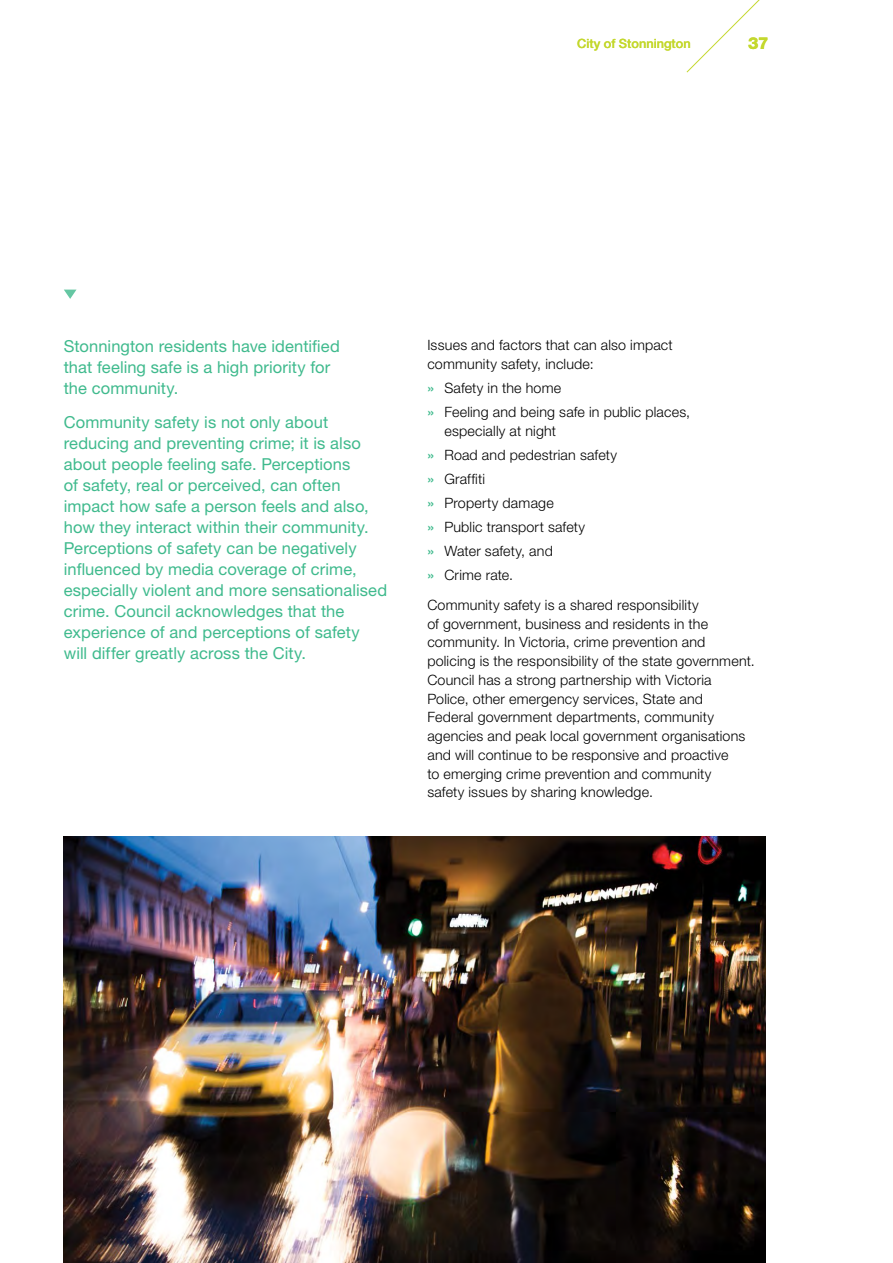
<style>
.page{position:relative;width:893px;height:1263px;background:#fff}
.page>*{position:absolute;margin:0;border:0;box-sizing:border-box;transform-origin:0 0}
.t1{font:16.5px/21px "Helvetica Neue LT Std";letter-spacing:.005em;color:#3fba8d}
.t2{font:800 16.5px "Helvetica Neue LT Std";color:#c4d82e}
.t3{font:300 14.25px/18.8px "Helvetica Neue LT Std";letter-spacing:.015em;color:#000}
.t4{font:500 12.75px "Helvetica Neue LT Pro";color:#c4d82e}
.s1{font-weight:500;color:#3fba8d}
</style>
<div class="page">
<svg style="left:686px;top:0;width:74px;height:73px"></svg>
<svg style="left:64px;top:290px;width:12px;height:9px"></svg>
<img style="left:64px;top:837px;width:701px;height:426px">
<p class="t4" style="left:577px;top:36px;width:115px">City of Stonnington</p>
<p class="t2" style="left:748px;top:34px;width:22px">37</p>
<p class="t1" style="left:64px;top:335px;width:278px">Stonnington residents have identified that feeling safe is a high priority for the community.</p>
<p class="t1" style="left:64px;top:411px;width:325px">Community safety is not only about reducing and preventing crime; it is also about people feeling safe. Perceptions<br>of safety, real or perceived, can often impact how safe a person feels and also, how they interact within their community.<br>Perceptions of safety can be negatively influenced by media coverage of crime, especially violent and more sensationalised crime. Council acknowledges that the experience of and perceptions of safety will differ greatly across the City.</p>
<p class="t3" style="left:427px;top:336px;width:247px">Issues and factors that can also impact community safety, include:</p>
<p class="t3" style="left:427px;top:376px;width:264px;line-height:24px"><span class="s1">»</span> Safety in the home<br><span class="s1">»</span> Feeling and being safe in public places,</p>
<p class="t3" style="left:427px;top:419px;width:191px;line-height:24px;text-indent:17px">especially at night<br><span class="s1">»</span> Road and pedestrian safety <span class="s1">»</span> Graffiti<br><span class="s1">»</span> Property damage<br><span class="s1">»</span> Public transport safety<br><span class="s1">»</span> Water safety, and<br><span class="s1">»</span> Crime rate.</p>
<p class="t3" style="left:427px;top:595px;width:329px">Community safety is a shared responsibility<br>of government, business and residents in the community. In Victoria, crime prevention and policing is the responsibility of the state government.<br>Council has a strong partnership with Victoria Police, other emergency services, State and<br>Federal government departments, community agencies and peak local government organisations and will continue to be responsive and proactive<br>to emerging crime prevention and community<br>safety issues by sharing knowledge.</p>
</div>
